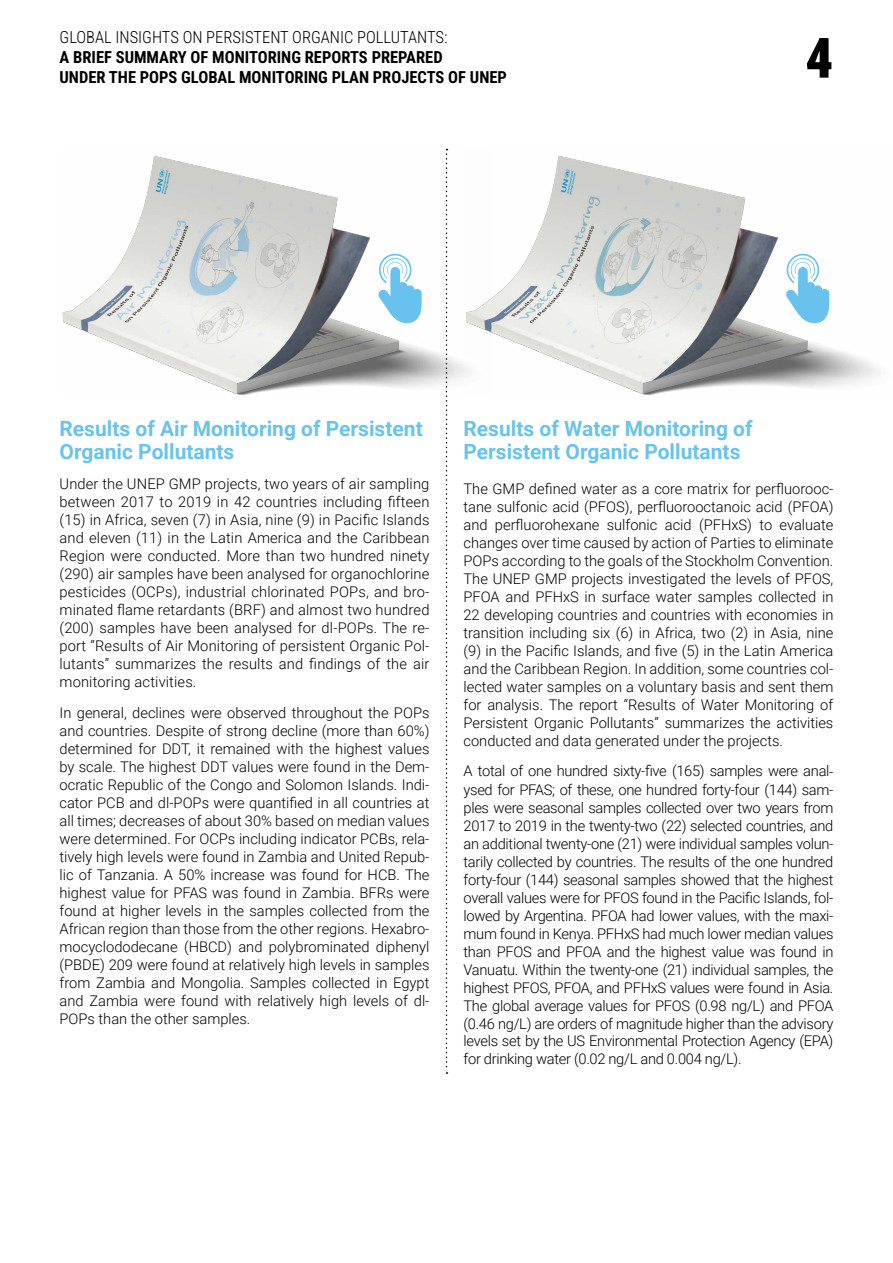
<style>
.page{position:relative;width:893px;height:1263px;background:#fff}
.page>*{position:absolute;margin:0;border:0;box-sizing:border-box;transform-origin:0 0}
.t1{font:900 55.5px "Roboto Condensed";color:#000}
.t2{font:700 21px/23.1px "Roboto";color:#69c3ec}
.t3{font:700 16.5px/19.8px "Roboto Condensed";color:#000}
.t4{font:300 16.5px "Roboto Condensed";color:#000}
.t5{font:300 14.7px/18px "Roboto";color:#000001;text-align:justify}
</style>
<div class="page">
<svg style="left:446px;top:395px;width:1px;height:679px"></svg>
<img style="left:62px;top:149px;width:401px;height:246px">
<img style="left:463px;top:156px;width:416px;height:239px">
<svg style="left:378px;top:253px;width:44px;height:71px"></svg>
<svg style="left:785px;top:253px;width:44px;height:71px"></svg>
<p class="t4" style="left:60px;top:26px;width:389px">GLOBAL INSIGHTS ON PERSISTENT ORGANIC POLLUTANTS:</p>
<p class="t3" style="left:60px;top:47px;width:449px">A BRIEF SUMMARY OF MONITORING REPORTS PREPARED<br>UNDER THE POPS GLOBAL MONITORING PLAN PROJECTS OF UNEP</p>
<h1 class="t1" style="left:805px;top:19px;width:30px">4</h1>
<h2 class="t2" style="left:60px;top:416px;width:365px">Results of Air Monitoring of Persistent<br>Organic Pollutants</h2>
<p class="t5" style="left:60px;top:475px;width:371px">Under the UNEP GMP projects, two years of air sampling between 2017 to 2019 in 42 countries including fifteen (15) in Africa, seven (7) in Asia, nine (9) in Pacific Islands and eleven (11) in the Latin America and the Caribbean Region were conducted. More than two hundred ninety (290) air samples have been analysed for organochlorine pesticides (OCPs), industrial chlorinated POPs, and bro&shy;minated flame retardants (BRF) and almost two hundred (200) samples have been analysed for dl-POPs. The re&shy;port “Results of Air Monitoring of persistent Organic Pol&shy;lutants” summarizes the results and findings of the air monitoring activities.</p>
<p class="t5" style="left:60px;top:703px;width:371px">In general, declines were observed throughout the POPs and countries. Despite of strong decline (more than 60%) determined for DDT, it remained with the highest values by scale. The highest DDT values were found in the Dem&shy;ocratic Republic of the Congo and Solomon Islands. Indi&shy;cator PCB and dl-POPs were quantified in all countries at all times; decreases of about 30% based on median values were determined. For OCPs including indicator PCBs, rela&shy;tively high levels were found in Zambia and United Repub&shy;lic of Tanzania. A 50% increase was found for HCB. The highest value for PFAS was found in Zambia. BFRs were found at higher levels in the samples collected from the African region than those from the other regions. Hexabro&shy;mocyclododecane (HBCD) and polybrominated diphenyl (PBDE) 209 were found at relatively high levels in samples from Zambia and Mongolia. Samples collected in Egypt and Zambia were found with relatively high levels of dl-POPs than the other samples.</p>
<h2 class="t2" style="left:463px;top:416px;width:291px">Results of Water Monitoring of<br>Persistent Organic Pollutants</h2>
<p class="t5" style="left:463px;top:479px;width:371px">The GMP defined water as a core matrix for perfluorooc&shy;tane sulfonic acid (PFOS), perfluorooctanoic acid (PFOA) and perfluorohexane sulfonic acid (PFHxS) to evaluate changes over time caused by action of Parties to eliminate POPs according to the goals of the Stockholm Convention.<br>The UNEP GMP projects investigated the levels of PFOS, PFOA and PFHxS in surface water samples collected in 22 developing countries and countries with economies in transition including six (6) in Africa, two (2) in Asia, nine (9) in the Pacific Islands, and five (5) in the Latin America and the Caribbean Region. In addition, some countries col&shy;lected water samples on a voluntary basis and sent them for analysis. The report “Results of Water Monitoring of Persistent Organic Pollutants” summarizes the activities conducted and data generated under the projects.</p>
<p class="t5" style="left:463px;top:762px;width:371px">A total of one hundred sixty-five (165) samples were anal&shy;ysed for PFAS; of these, one hundred forty-four (144) sam&shy;ples were seasonal samples collected over two years from 2017 to 2019 in the twenty-two (22) selected countries, and an additional twenty-one (21) were individual samples volun&shy;tarily collected by countries. The results of the one hundred forty-four (144) seasonal samples showed that the highest overall values were for PFOS found in the Pacific Islands, fol&shy;lowed by Argentina. PFOA had lower values, with the maxi&shy;mum found in Kenya. PFHxS had much lower median values than PFOS and PFOA and the highest value was found in Vanuatu. Within the twenty-one (21) individual samples, the highest PFOS, PFOA, and PFHxS values were found in Asia.<br>The global average values for PFOS (0.98 ng/L) and PFOA (0.46 ng/L) are orders of magnitude higher than the advisory levels set by the US Environmental Protection Agency (EPA) for drinking water (0.02 ng/L and 0.004 ng/L).</p>
</div>
